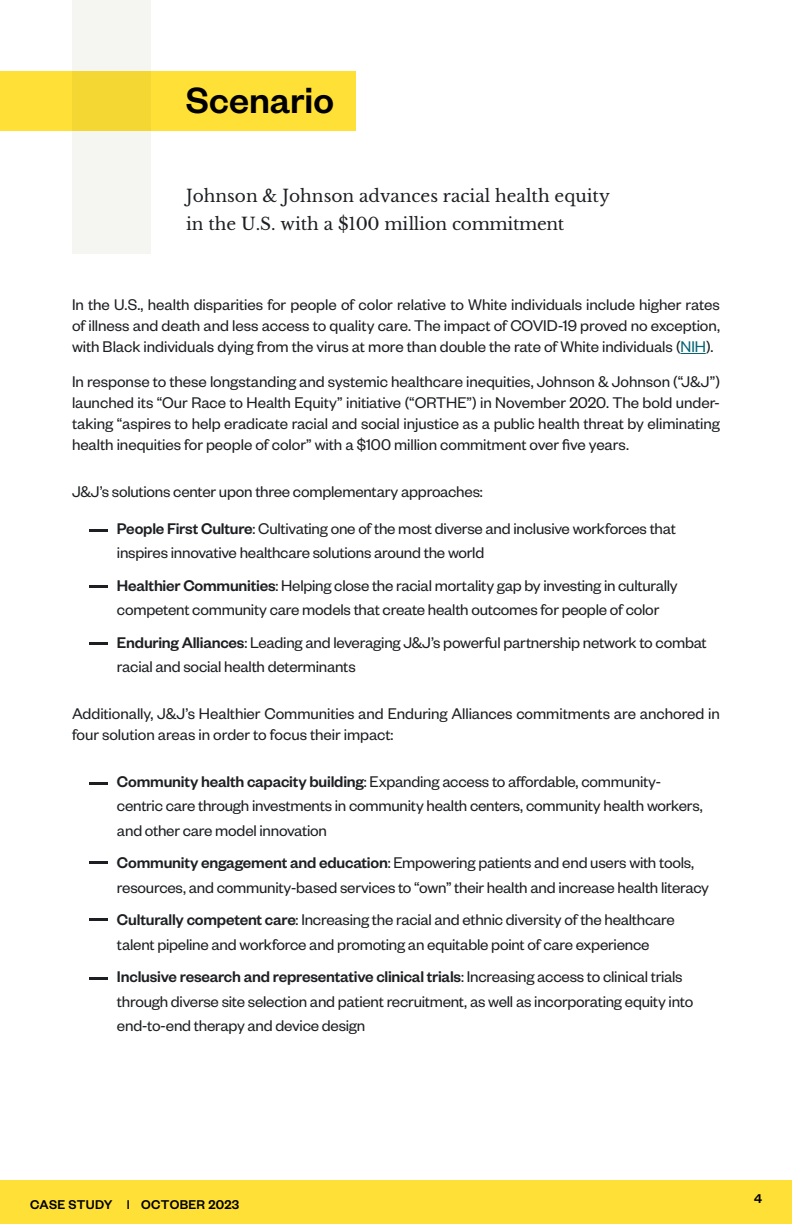
<style>
.page{position:relative;width:792px;height:1224px;background:#fff}
.page>*{position:absolute;margin:0;border:0;box-sizing:border-box;transform-origin:0 0}
.t1{font:500 40px "Founders Grotesk";color:#000}
.t2{font:17px/24px "Founders Grotesk";letter-spacing:-.01em;color:#1d1f22}
.t3{font:17px/28px "Libre Baskerville";color:#1d1f22}
.t4{font:500 14px "Founders Grotesk";letter-spacing:.02em;color:#000}
.s1{color:#056576}
.s2{font-weight:500}
</style>
<div class="page">
<div style="left:0;top:1180px;width:792px;height:44px;background:#ffe036"></div>
<div style="left:0;top:71px;width:356px;height:60px;background:#ffe036"></div>
<svg style="left:72px;top:0;width:78px;height:254px;fill:#f5f5f1"></svg>
<svg style="left:680px;top:353px;width:26px;height:1px"></svg>
<svg style="left:89px;top:529px;width:19px;height:2px"></svg>
<svg style="left:89px;top:782px;width:19px;height:2px"></svg>
<hr style="left:89px;top:585px;width:19px;height:3px;background:#1d1f22">
<hr style="left:89px;top:861px;width:19px;height:3px;background:#1d1f22">
<svg style="left:89px;top:642px;width:19px;height:2px"></svg>
<svg style="left:89px;top:918px;width:19px;height:2px"></svg>
<svg style="left:89px;top:978px;width:19px;height:2px"></svg>
<h1 class="t1" style="left:186px;top:76px;width:150px">Scenario</h1>
<p class="t3" style="left:186px;top:182px;width:425px">Johnson &amp; Johnson advances racial health equity in the U.S. with a $100 million commitment</p>
<p class="t2" style="left:72px;top:294px;width:650px;line-height:21px;text-align:justify">In the U.S., health disparities for people of color relative to White individuals include higher rates of illness and death and less access to quality care. The impact of COVID-19 proved no exception, with Black individuals dying from the virus at more than double the rate of White individuals (<span class="s1">NIH</span>).</p>
<p class="t2" style="left:72px;top:370px;width:650px;line-height:21px;text-align:justify">In response to these longstanding and systemic healthcare inequities, Johnson &amp; Johnson (“J&amp;J”) launched its “Our Race to Health Equity” initiative (“ORTHE”) in November 2020. The bold under&shy;taking “aspires to help eradicate racial and social injustice as a public health threat by eliminating health inequities for people of color” with a $100 million commitment over five years.</p>
<p class="t2" style="left:72px;top:479px;width:412px">J&amp;J’s solutions center upon three complementary approaches:</p>
<p class="t2" style="left:117px;top:516px;width:560px"><span class="s2">People First Culture</span>: Cultivating one of the most diverse and inclusive workforces that inspires innovative healthcare solutions around the world</p>
<p class="t2" style="left:117px;top:573px;width:562px"><span class="s2">Healthier Communities</span>: Helping close the racial mortality gap by investing in culturally competent community care models that create health outcomes for people of color</p>
<p class="t2" style="left:117px;top:630px;width:591px"><span class="s2">Enduring Alliances</span>: Leading and leveraging J&amp;J’s powerful partnership network to combat racial and social health determinants</p>
<p class="t2" style="left:72px;top:703px;width:649px;line-height:21px">Additionally, J&amp;J’s Healthier Communities and Enduring Alliances commitments are anchored in four solution areas in order to focus their impact:</p>
<p class="t2" style="left:117px;top:769px;width:587px"><span class="s2">Community health capacity building</span>: Expanding access to affordable, community&shy;centric care through investments in community health centers, community health workers, and other care model innovation</p>
<p class="t2" style="left:117px;top:850px;width:594px"><span class="s2">Community engagement and education</span>: Empowering patients and end users with tools, resources, and community-based services to “own” their health and increase health literacy</p>
<p class="t2" style="left:117px;top:907px;width:559px"><span class="s2">Culturally competent care</span>: Increasing the racial and ethnic diversity of the healthcare talent pipeline and workforce and promoting an equitable point of care experience</p>
<p class="t2" style="left:117px;top:964px;width:578px"><span class="s2">Inclusive research and representative clinical trials</span>: Increasing access to clinical trials through diverse site selection and patient recruitment, as well as incorporating equity into end-to-end therapy and device design</p>
<p class="t4" style="left:30px;top:1196px;width:211px">CASE STUDY | OCTOBER 2023</p>
<p class="t4" style="left:754px;top:1190px;width:9px">4</p>
</div>
